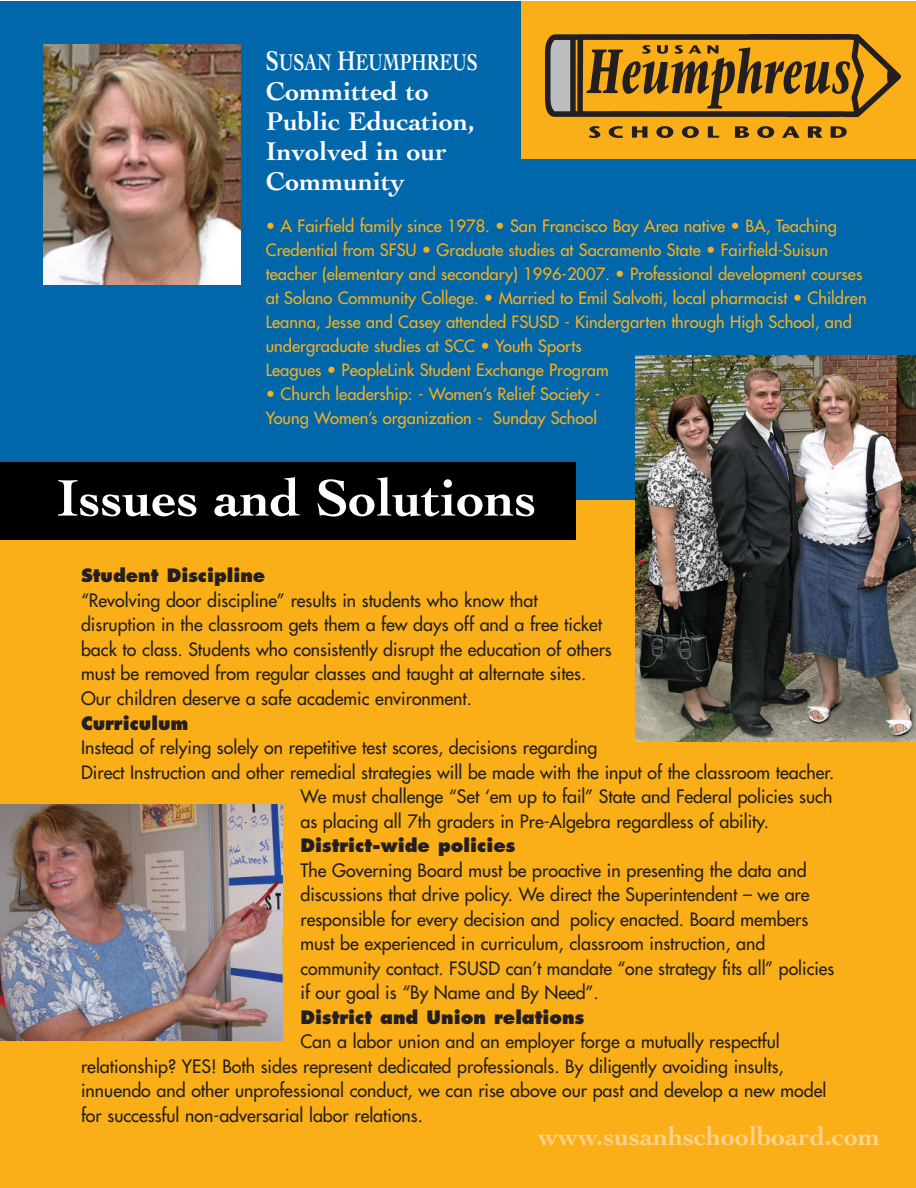
<style>
.page{position:relative;width:916px;height:1188px;background:#fff}
.page>*{position:absolute;margin:0;border:0;box-sizing:border-box;transform-origin:0 0}
.t1{font:700 54px "Cochin";color:#fff}
.t2{font:700 27px/30px "Cochin";color:#fff}
.t3{font:700 27px "Cochin";color:#fed38d}
.t4{font:700 24px "Cochin";color:#fff;scale:.75 1}
.t5{font:18px/24.6px "Futura";color:#231f20}
.t6{font:800 18px "Futura";color:#231f20}
.t7{font:16.5px/24px "Futura";color:#faaf18}
.s1{font-size:28.5px}
</style>
<div class="page">
<div style="left:0;top:1px;width:916px;height:527px;background:#0067ab"></div>
<div style="left:521px;top:1px;width:395px;height:158px;background:#faaf18"></div>
<div style="left:0;top:501px;width:916px;height:687px;background:#faaf18"></div>
<img style="left:44px;top:44px;width:196px;height:241px">
<div style="left:0;top:462px;width:575px;height:78px;background:#000"></div>
<img style="left:635px;top:355px;width:281px;height:386px">
<img style="left:0;top:804px;width:282px;height:236px">
<img style="left:545px;top:34px;width:356px;height:103px">
<h3 class="t4" style="left:266px;top:53px;width:284px"><span class="s1">S</span>USAN <span class="s1">H</span>EUMPHREUS</h3>
<h2 class="t2" style="left:266px;top:79px;width:211px">Committed to<br>Public Education,<br>Involved in our<br>Community</h2>
<p class="t7" style="left:266px;top:215px;width:602px">• A Fairfield family since 1978. • San Francisco Bay Area native • BA, Teaching Credential from SFSU • Graduate studies at Sacramento State • Fairfield-Suisun teacher (elementary and secondary) 1996-2007. • Professional development courses at Solano Community College. • Married to Emil Salvotti, local pharmacist • Children Leanna, Jesse and Casey attended FSUSD - Kindergarten through High School, and undergraduate studies at SCC • Youth Sports<br>Leagues • PeopleLink Student Exchange Program</p>
<p class="t7" style="left:266px;top:383px;width:336px">• Church leadership: - Women’s Relief Society -<br>Young Women’s organization - Sunday School</p>
<h1 class="t1" style="left:57px;top:477px;width:481px">Issues and Solutions</h1>
<p class="t6" style="left:81px;top:568px;width:186px">Student Discipline</p>
<p class="t5" style="left:81px;top:589px;width:532px">“Revolving door discipline” results in students who know that disruption in the classroom gets them a few days off and a free ticket back to class. Students who consistently disrupt the education of others must be removed from regular classes and taught at alternate sites.<br>Our children deserve a safe academic environment.</p>
<p class="t6" style="left:81px;top:715px;width:109px">Curriculum</p>
<p class="t5" style="left:81px;top:736px;width:518px">Instead of relying solely on repetitive test scores, decisions regarding</p>
<p class="t5" style="left:81px;top:761px;width:755px">Direct Instruction and other remedial strategies will be made with the input of the classroom teacher.</p>
<p class="t5" style="left:300px;top:785px;width:533px">We must challenge “Set ‘em up to fail” State and Federal policies such</p>
<p class="t5" style="left:300px;top:810px;width:470px">as placing all 7th graders in Pre-Algebra regardless of ability.</p>
<p class="t6" style="left:300px;top:838px;width:216px">District-wide policies</p>
<p class="t5" style="left:300px;top:859px;width:535px">The Governing Board must be proactive in presenting the data and discussions that drive policy. We direct the Superintendent – we are responsible for every decision and policy enacted. Board members must be experienced in curriculum, classroom instruction, and community contact. FSUSD can’t mandate “one strategy fits all” policies if our goal is “By Name and By Need”.</p>
<p class="t6" style="left:300px;top:1009px;width:285px">District and Union relations</p>
<p class="t5" style="left:81px;top:1031px;width:747px;text-indent:219px">Can a labor union and an employer forge a mutually respectful relationship? YES! Both sides represent dedicated professionals. By diligently avoiding insults, innuendo and other unprofessional conduct, we can rise above our past and develop a new model for successful non-adversarial labor relations.</p>
<h2 class="t3" style="left:538px;top:1126px;width:344px">www.susanhschoolboard.com</h2>
</div>
